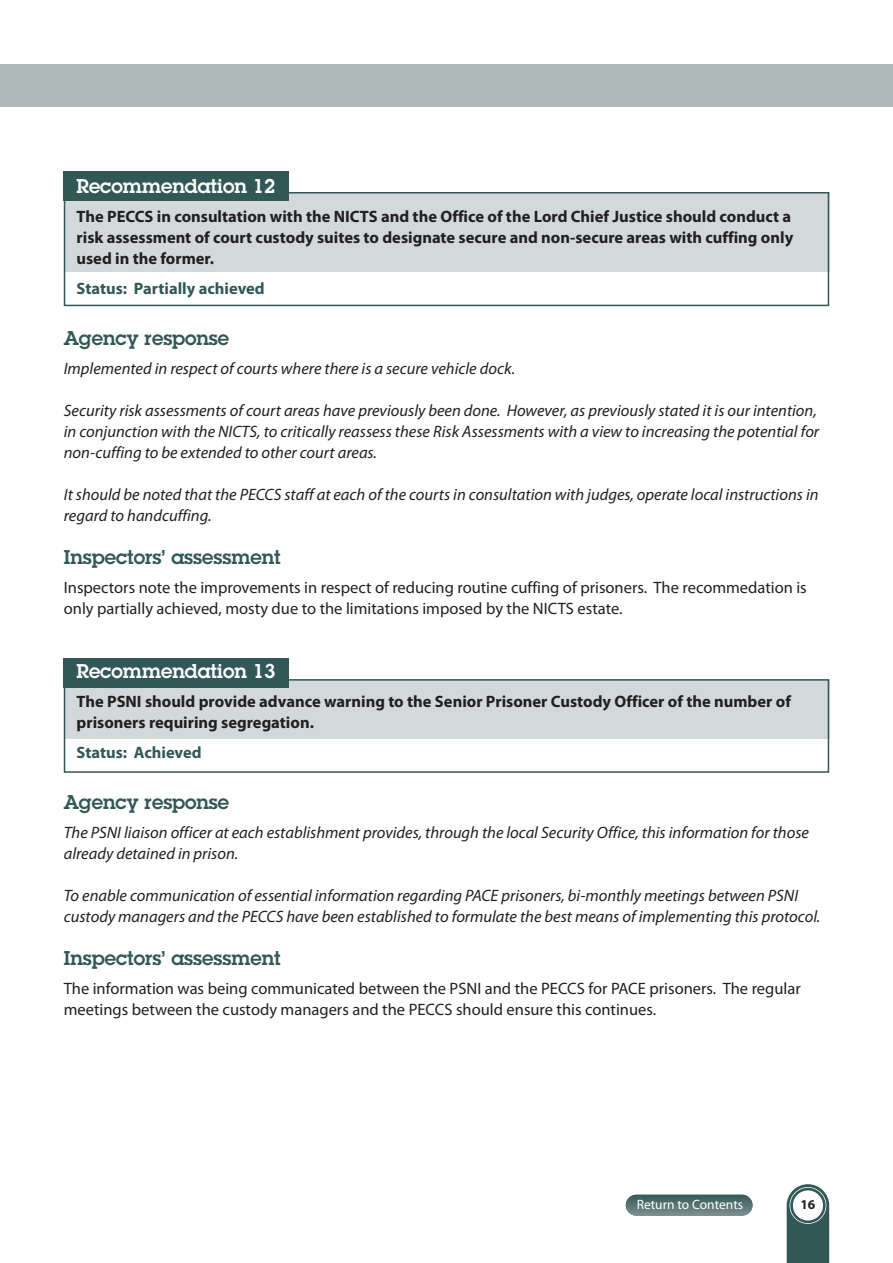
<style>
.page{position:relative;width:893px;height:1263px;background:#fff}
.page>*{position:absolute;margin:0;border:0;box-sizing:border-box;transform-origin:0 0}
.t1{font:600 19.5px "Lubalin Graph";color:#315857}
.t2{font:600 19.5px "Lubalin Graph";color:#fff}
.t3{font:italic 16.5px/21px "Myriad Pro";color:#231f20}
.t4{font:16.5px/21px "Myriad Pro";color:#231f20}
.t5{font:700 16.5px/21px "Myriad Pro";color:#231f20}
.t6{font:700 16.5px "Myriad Pro";color:#315857}
.t7{font:13.5px "Myriad Pro";color:#fff}
.t8{font:700 13.5px "Myriad Pro";color:#231f20}
</style>
<div class="page">
<div style="left:64px;top:679px;width:765px;height:60px;background:#d3d9da"></div>
<div style="left:64px;top:658px;width:225px;height:30px;background:#315857"></div>
<div style="left:64px;top:679px;width:765px;height:94px;border:2px solid #315857"></div>
<svg style="left:787px;top:1184px;width:42px;height:79px;background:#456867"></svg>
<div style="left:789px;top:1187px;width:37px;height:37px;border:2px solid #fff;border-radius:50%"></div>
<div style="left:793px;top:1190px;width:30px;height:30px;background:#fff;border-radius:50%"></div>
<div style="left:626px;top:1195px;width:126px;height:20px;background:linear-gradient(to bottom,#375a5a,#768a8b);border-radius:10px"></div>
<div style="left:0;top:64px;width:893px;height:43px;background:#afb9ba"></div>
<div style="left:64px;top:192px;width:765px;height:80px;background:#d3d9da"></div>
<div style="left:64px;top:171px;width:225px;height:29px;background:#315857"></div>
<div style="left:64px;top:192px;width:765px;height:114px;border:2px solid #315857"></div>
<p class="t2" style="left:77px;top:174px;width:200px">Recommendation 12</p>
<p class="t5" style="left:77px;top:207px;width:718px">The PECCS in consultation with the NICTS and the Office of the Lord Chief Justice should conduct a risk assessment of court custody suites to designate secure and non-secure areas with cuffing only used in the former.</p>
<p class="t6" style="left:77px;top:282px;width:190px">Status: Partially achieved</p>
<p class="t1" style="left:64px;top:327px;width:167px">Agency response</p>
<p class="t3" style="left:64px;top:360px;width:453px">Implemented in respect of courts where there is a secure vehicle dock.</p>
<p class="t3" style="left:64px;top:402px;width:757px">Security risk assessments of court areas have previously been done. However, as previously stated it is our intention, in conjunction with the NICTS, to critically reassess these Risk Assessments with a view to increasing the potential for non-cuffing to be extended to other court areas.</p>
<p class="t3" style="left:64px;top:486px;width:756px">It should be noted that the PECCS staff at each of the courts in consultation with judges, operate local instructions in regard to handcuffing.</p>
<p class="t1" style="left:64px;top:546px;width:219px">Inspectors’ assessment</p>
<p class="t4" style="left:64px;top:578px;width:744px">Inspectors note the improvements in respect of reducing routine cuffing of prisoners. The recommedation is only partially achieved, mosty due to the limitations imposed by the NICTS estate.</p>
<p class="t2" style="left:77px;top:659px;width:200px">Recommendation 13</p>
<p class="t5" style="left:77px;top:692px;width:716px">The PSNI should provide advance warning to the Senior Prisoner Custody Officer of the number of prisoners requiring segregation.</p>
<p class="t6" style="left:77px;top:746px;width:127px">Status: Achieved</p>
<p class="t1" style="left:64px;top:791px;width:167px">Agency response</p>
<p class="t3" style="left:64px;top:824px;width:747px">The PSNI liaison officer at each establishment provides, through the local Security Office, this information for those already detained in prison.</p>
<p class="t3" style="left:64px;top:887px;width:758px">To enable communication of essential information regarding PACE prisoners, bi-monthly meetings between PSNI custody managers and the PECCS have been established to formulate the best means of implementing this protocol.</p>
<p class="t1" style="left:64px;top:947px;width:219px">Inspectors’ assessment</p>
<p class="t4" style="left:64px;top:979px;width:738px">The information was being communicated between the PSNI and the PECCS for PACE prisoners. The regular meetings between the custody managers and the PECCS should ensure this continues.</p>
<p class="t7" style="left:637px;top:1199px;width:108px">Return to Contents</p>
<p class="t8" style="left:800px;top:1200px;width:16px">16</p>
</div>
